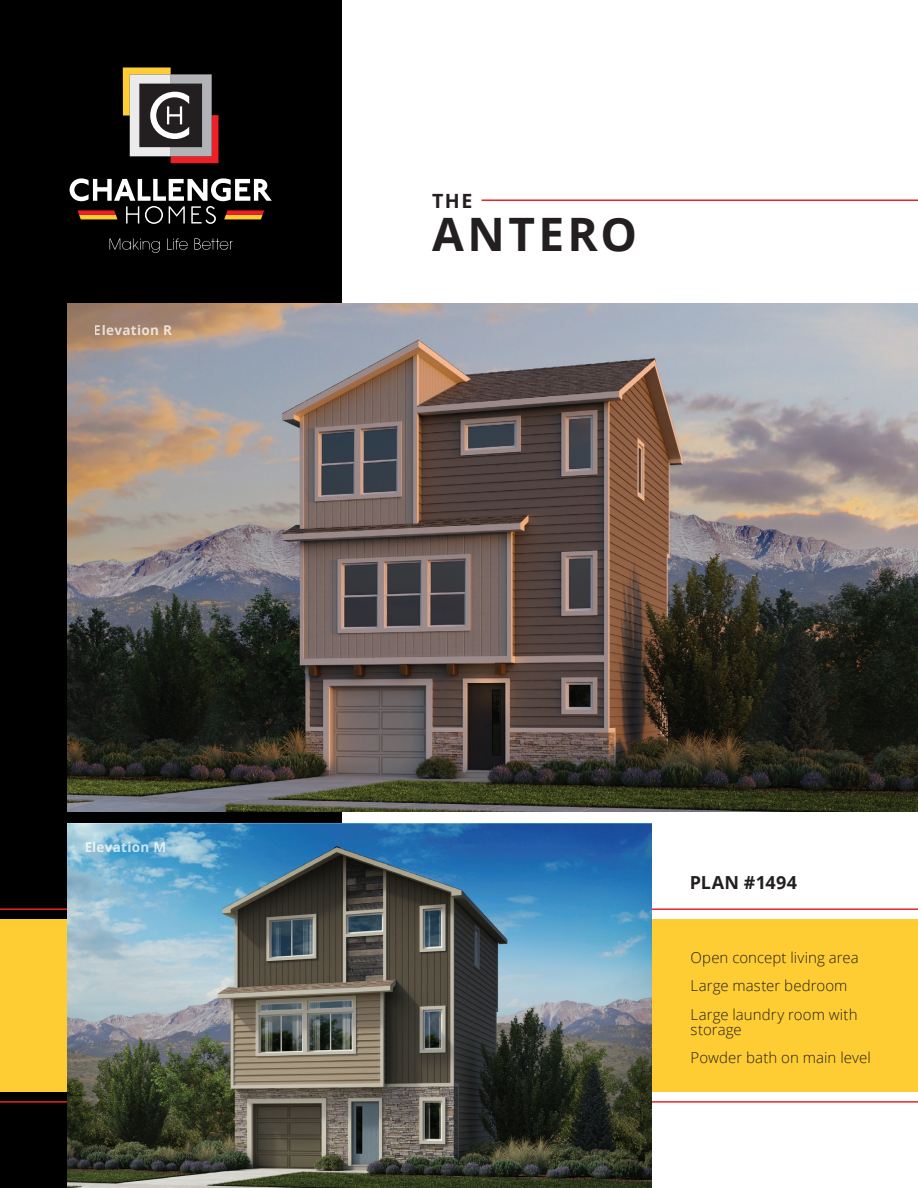
<style>
.page{position:relative;width:918px;height:1188px;background:#fff}
.page>*{position:absolute;margin:0;border:0;box-sizing:border-box;transform-origin:0 0}
.t1{font:700 46.05px "Open Sans";letter-spacing:.07em;color:#231f20}
.t2{font:700 19.65px "Open Sans";color:#231f20}
.t3{font:700 18px "Open Sans";letter-spacing:.015em;color:#231f20}
.t4{font:300 15px/28.5px "Open Sans";letter-spacing:.005em;color:#231f20}
.t5{font:700 13.5px "Open Sans";letter-spacing:.025em;color:#fff}
</style>
<div class="page">
<div style="left:0;top:0;width:341px;height:1188px;background:#000001"></div>
<svg style="left:70px;top:178px;width:202px;height:46px"></svg>
<svg style="left:123px;top:68px;width:95px;height:95px;background:#7c6b63"></svg>
<svg style="left:110px;top:238px;width:50px;height:15px"></svg>
<svg style="left:167px;top:238px;width:21px;height:12px"></svg>
<svg style="left:194px;top:238px;width:38px;height:12px"></svg>
<hr style="left:0;top:908px;width:918px;height:2px;background:#ee2026">
<div style="left:0;top:919px;width:918px;height:173px;background:#fecd33"></div>
<hr style="left:0;top:1101px;width:918px;height:2px;background:#ee2026">
<hr style="left:482px;top:199px;width:436px;height:2px;background:#ee2026">
<img style="left:68px;top:304px;width:850px;height:507px">
<img style="left:68px;top:823px;width:583px;height:365px">
<p class="t5" style="left:94px;top:321px;width:80px">Elevation R</p>
<p class="t5" style="left:84px;top:837px;width:83px">Elevation M</p>
<h2 class="t2" style="left:432px;top:187px;width:42px">THE</h2>
<h1 class="t1" style="left:432px;top:202px;width:207px">ANTERO</h1>
<p class="t3" style="left:690px;top:869px;width:109px">PLAN #1494</p>
<p class="t4" style="left:691px;top:942px;width:170px">Open concept living area<br>Large master bedroom<br>Large laundry room with</p>
<p class="t4" style="left:691px;top:1014px;width:182px">storage<br>Powder bath on main level</p>
</div>
